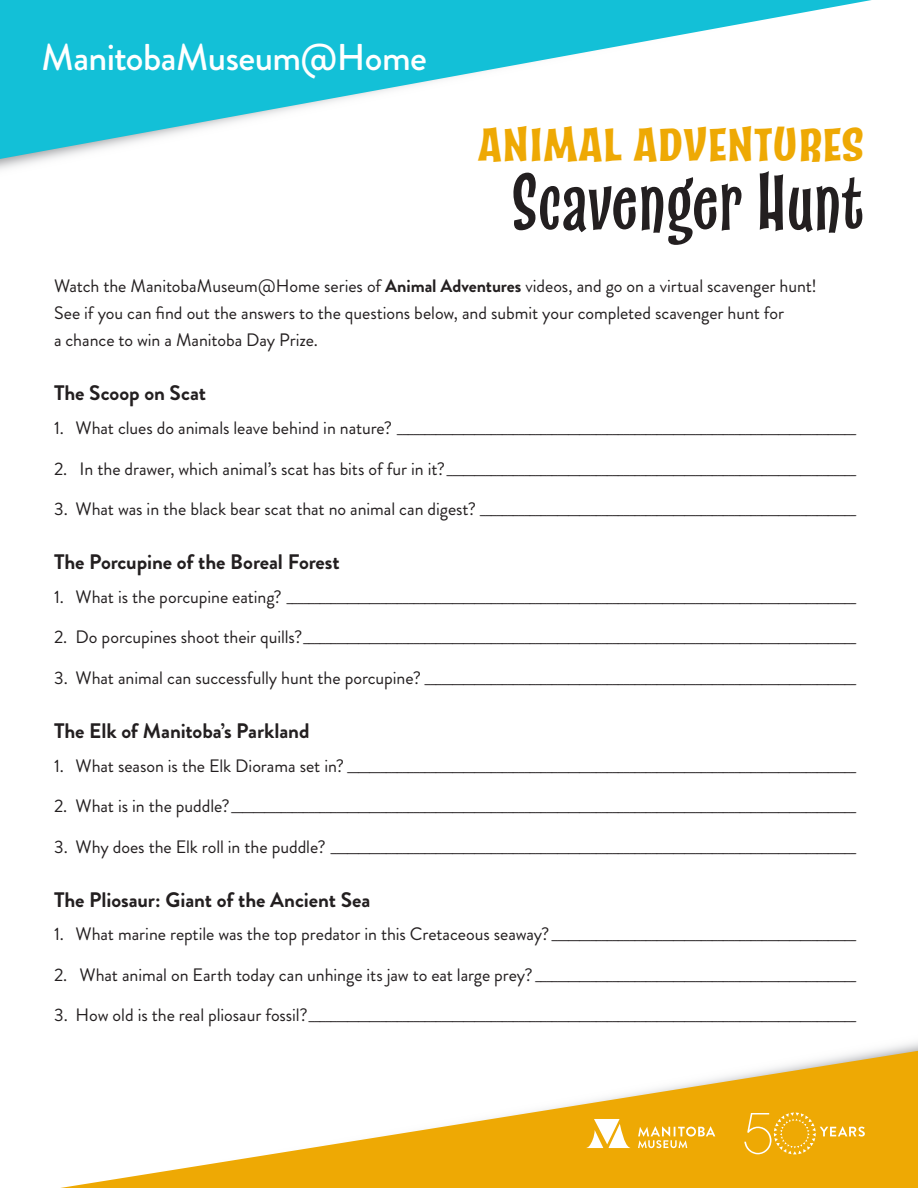
<style>
.page{position:relative;width:918px;height:1188px;background:#fff}
.page>*{position:absolute;margin:0;border:0;box-sizing:border-box;transform-origin:0 0}
.t1{font:condensed 77.7px "Catseye";color:#231f20}
.t2{font:700 45px "Catseye";color:#eea904}
.t3{font:500 37.35px "Brandon Grotesque";letter-spacing:-.015em;color:#fff}
.t4{font:700 21px "Brandon Grotesque";letter-spacing:-.005em;color:#231f20}
.t5{font:18px/27px "Brandon Grotesque";letter-spacing:-.005em;color:#231f20}
.s1{font-weight:700}
</style>
<div class="page">
<svg style="left:0;top:0;width:872px;height:159px"></svg>
<svg style="left:60px;top:1051px;width:858px;height:137px"></svg>
<svg style="left:586px;top:1119px;width:45px;height:29px"></svg>
<svg style="left:638px;top:1126px;width:77px;height:22px"></svg>
<svg style="left:744px;top:1113px;width:121px;height:41px"></svg>
<p class="t3" style="left:41px;top:31px;width:387px">ManitobaMuseum@Home</p>
<p class="t2" style="left:478px;top:116px;width:388px">ANIMAL ADVENTURES</p>
<p class="t1" style="left:511px;top:156px;width:354px">Scavenger Hunt</p>
<p class="t5" style="left:54px;top:273px;width:764px">Watch the ManitobaMuseum@Home series of <span class="s1">Animal Adventures</span> videos, and go on a virtual scavenger hunt!<br>See if you can find out the answers to the questions below, and submit your completed scavenger hunt for<br>a chance to win a Manitoba Day Prize.</p>
<p class="t4" style="left:54px;top:378px;width:154px">The Scoop on Scat</p>
<p class="t5" style="left:54px;top:415px;width:804px">1. What clues do animals leave behind in nature? ___________________________________________________________________________________</p>
<p class="t5" style="left:54px;top:455px;width:804px">2. In the drawer, which animal’s scat has bits of fur in it?__________________________________________________________________________</p>
<p class="t5" style="left:54px;top:496px;width:804px">3. What was in the black bear scat that no animal can digest? ____________________________________________________________________</p>
<p class="t4" style="left:54px;top:547px;width:287px">The Porcupine of the Boreal Forest</p>
<p class="t5" style="left:54px;top:583px;width:804px">1. What is the porcupine eating? _______________________________________________________________________________________________________</p>
<p class="t5" style="left:54px;top:624px;width:804px">2. Do porcupines shoot their quills?____________________________________________________________________________________________________</p>
<p class="t5" style="left:54px;top:664px;width:804px">3. What animal can successfully hunt the porcupine? ______________________________________________________________________________</p>
<p class="t4" style="left:54px;top:716px;width:257px">The Elk of Manitoba’s Parkland</p>
<p class="t5" style="left:54px;top:752px;width:804px">1. What season is the Elk Diorama set in? ____________________________________________________________________________________________</p>
<p class="t5" style="left:54px;top:793px;width:804px">2. What is in the puddle?_________________________________________________________________________________________________________________</p>
<p class="t5" style="left:54px;top:833px;width:804px">3. Why does the Elk roll in the puddle? _______________________________________________________________________________________________</p>
<p class="t4" style="left:54px;top:885px;width:318px">The Pliosaur: Giant of the Ancient Sea</p>
<p class="t5" style="left:54px;top:921px;width:804px">1. What marine reptile was the top predator in this Cretaceous seaway? _______________________________________________________</p>
<p class="t5" style="left:54px;top:961px;width:804px">2. What animal on Earth today can unhinge its jaw to eat large prey? __________________________________________________________</p>
<p class="t5" style="left:54px;top:1002px;width:804px">3. How old is the real pliosaur fossil?___________________________________________________________________________________________________</p>
</div>
